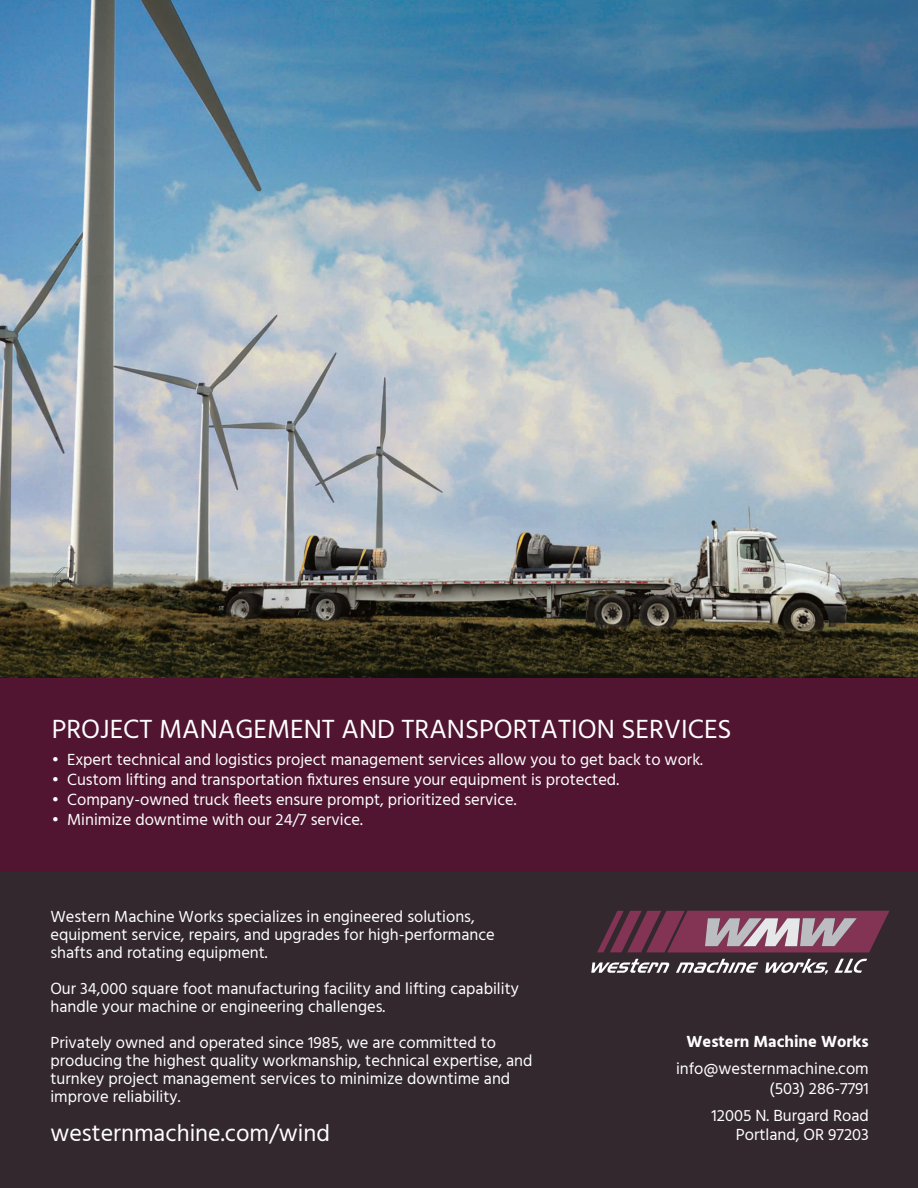
<style>
.page{position:relative;width:918px;height:1188px;background:#fff}
.page>*{position:absolute;margin:0;border:0;box-sizing:border-box;transform-origin:0 0}
.t1{font:27px "Hind";color:#fff}
.t2{font:24px "Hind";color:#fff}
.t3{font:16.5px/18px "Hind";color:#fff}
.t4{font:700 16.5px "Hind";color:#fff}
</style>
<div class="page">
<img style="left:0;top:0;width:918px;height:679px">
<div style="left:0;top:870px;width:918px;height:318px;background:#33282e"></div>
<div style="left:0;top:679px;width:918px;height:193px;background:#511532"></div>
<svg style="left:597px;top:911px;width:293px;height:41px;background:#88576d"></svg>
<svg style="left:591px;top:959px;width:79px;height:14px"></svg>
<svg style="left:765px;top:959px;width:63px;height:16px"></svg>
<svg style="left:676px;top:959px;width:82px;height:14px"></svg>
<svg style="left:834px;top:959px;width:33px;height:14px"></svg>
<h1 class="t1" style="left:52px;top:711px;width:682px">PROJECT MANAGEMENT AND TRANSPORTATION SERVICES</h1>
<p class="t3" style="left:52px;top:751px;width:653px">• Expert technical and logistics project management services allow you to get back to work.</p>
<p class="t3" style="left:52px;top:771px;width:569px">• Custom lifting and transportation fixtures ensure your equipment is protected.</p>
<p class="t3" style="left:52px;top:791px;width:466px">• Company-owned truck fleets ensure prompt, prioritized service.</p>
<p class="t3" style="left:52px;top:811px;width:313px">• Minimize downtime with our 24/7 service.</p>
<p class="t3" style="left:50px;top:908px;width:446px">Western Machine Works specializes in engineered solutions, equipment service, repairs, and upgrades for high-performance shafts and rotating equipment.</p>
<p class="t3" style="left:50px;top:980px;width:470px">Our 34,000 square foot manufacturing facility and lifting capability handle your machine or engineering challenges.</p>
<p class="t3" style="left:50px;top:1034px;width:484px">Privately owned and operated since 1985, we are committed to producing the highest quality workmanship, technical expertise, and turnkey project management services to minimize downtime and improve reliability.</p>
<h2 class="t2" style="left:50px;top:1117px;width:281px">westernmachine.com/wind</h2>
<p class="t4" style="left:687px;top:1032px;width:184px">Western Machine Works</p>
<p class="t3" style="left:676px;top:1060px;width:194px;line-height:19.5px;text-align:right">info@westernmachine.com (503) 286-7791</p>
<p class="t3" style="left:712px;top:1107px;width:159px;line-height:19.5px;text-align:right">12005 N. Burgard Road<br>Portland, OR 97203</p>
</div>
